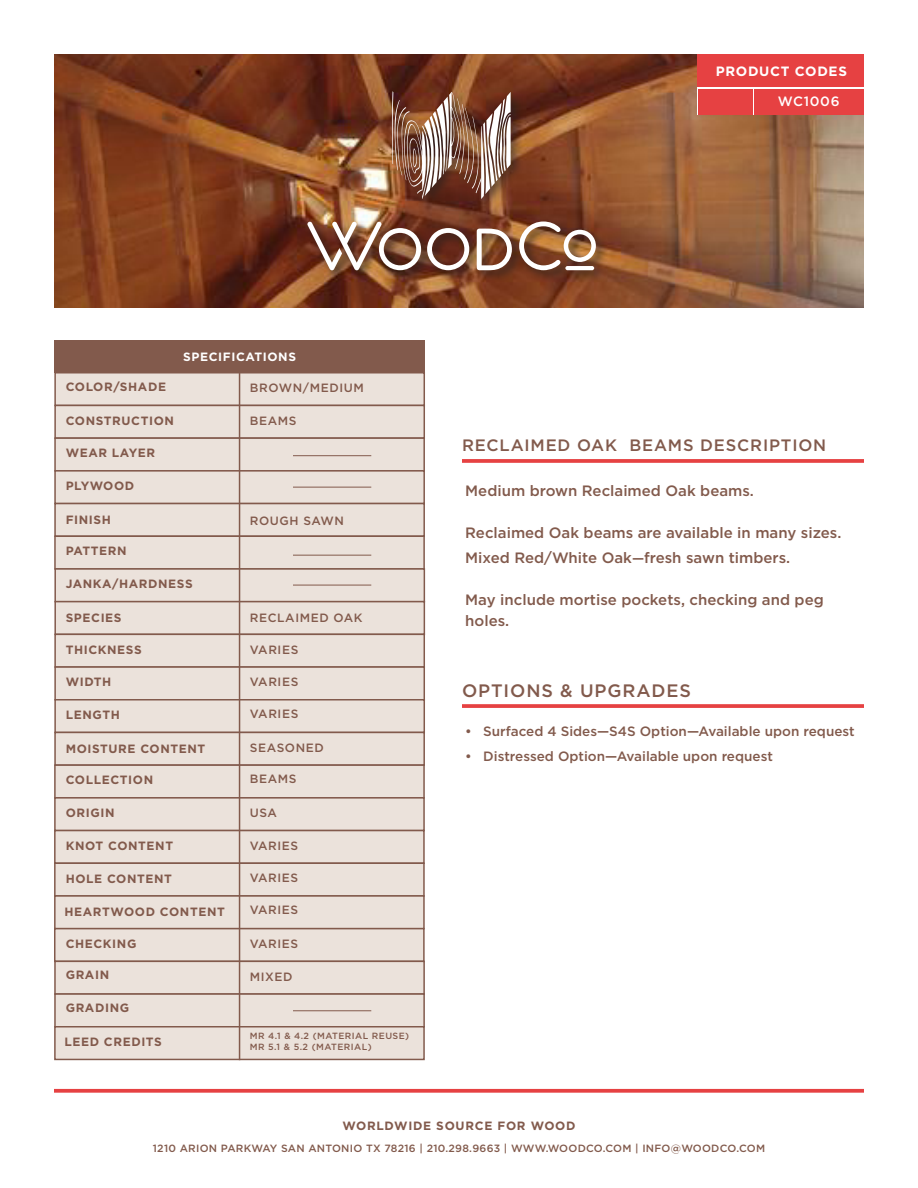
<style>
.page{position:relative;width:918px;height:1188px;background:#fff}
.page>*{position:absolute;margin:0;border:0;box-sizing:border-box;transform-origin:0 0}
.t1{font:500 18px "Gotham";letter-spacing:.05em;color:#825a4c}
.t2{font:500 16.5px "Gotham";letter-spacing:.05em;color:#825a4c}
.t3{font:500 15px/25.5px "Gotham";color:#825a4c}
.t4{font:500 13.5px "Gotham";color:#825a4c}
.t5{font:700 13.5px "Gotham";letter-spacing:.05em;color:#fff}
.t6{font:500 13.5px "Gotham";letter-spacing:.05em;color:#fff}
.t7{font:700 12px "Gotham";letter-spacing:.05em;color:#825a4c}
.t8{font:500 12px "Gotham";letter-spacing:.05em;color:#825a4c}
.t9{font:700 12px "Gotham";letter-spacing:.05em;color:#fff}
.t10{font:500 10.5px "Gotham";letter-spacing:.025em;color:#825a4c}
.t11{font:500 9px "Gotham";letter-spacing:.05em;color:#825a4c}
.s1{font-size:13.5px}
</style>
<div class="page">
<img style="left:54px;top:54px;width:810px;height:254px">
<div style="left:698px;top:53px;width:166px;height:62px;background:#fff"></div>
<div style="left:754px;top:89px;width:110px;height:26px;background:#e64142"></div>
<div style="left:698px;top:89px;width:54px;height:26px;background:#e64142"></div>
<svg style="left:462px;top:459px;width:402px;height:4px;background:#e74c4d"></svg>
<div style="left:54px;top:372px;width:371px;height:34px;background:#ebe2db"></div>
<div style="left:54px;top:340px;width:371px;height:33px;background:#825a4c"></div>
<div style="left:54px;top:405px;width:371px;height:34px;background:#ebe2db;border:2px solid #825a4c"></div>
<div style="left:54px;top:437px;width:371px;height:35px;background:#ebe2db;border:2px solid #825a4c"></div>
<div style="left:54px;top:470px;width:371px;height:34px;background:#ebe2db;border:2px solid #825a4c"></div>
<div style="left:54px;top:503px;width:371px;height:34px;background:#ebe2db;border:2px solid #825a4c"></div>
<div style="left:54px;top:536px;width:371px;height:34px;background:#ebe2db;border:2px solid #825a4c"></div>
<div style="left:54px;top:568px;width:371px;height:34px;background:#ebe2db;border:2px solid #825a4c"></div>
<div style="left:54px;top:601px;width:371px;height:34px;background:#ebe2db;border:2px solid #825a4c"></div>
<div style="left:54px;top:634px;width:371px;height:34px;background:#ebe2db;border:2px solid #825a4c"></div>
<div style="left:54px;top:666px;width:371px;height:34px;background:#ebe2db;border:2px solid #825a4c"></div>
<div style="left:54px;top:699px;width:371px;height:34px;background:#ebe2db;border:2px solid #825a4c"></div>
<div style="left:54px;top:732px;width:371px;height:34px;background:#ebe2db;border:2px solid #825a4c"></div>
<div style="left:54px;top:764px;width:371px;height:35px;background:#ebe2db;border:2px solid #825a4c"></div>
<div style="left:54px;top:797px;width:371px;height:34px;background:#ebe2db;border:2px solid #825a4c"></div>
<div style="left:54px;top:830px;width:371px;height:34px;background:#ebe2db;border:2px solid #825a4c"></div>
<div style="left:54px;top:862px;width:371px;height:35px;background:#ebe2db;border:2px solid #825a4c"></div>
<div style="left:54px;top:895px;width:371px;height:34px;background:#ebe2db;border:2px solid #825a4c"></div>
<div style="left:54px;top:928px;width:371px;height:34px;background:#ebe2db;border:2px solid #825a4c"></div>
<div style="left:54px;top:961px;width:371px;height:34px;background:#ebe2db;border:2px solid #825a4c"></div>
<div style="left:54px;top:993px;width:371px;height:35px;background:#ebe2db;border:2px solid #825a4c"></div>
<div style="left:54px;top:1026px;width:371px;height:34px;background:#ebe2db;border:2px solid #825a4c"></div>
<hr style="left:239px;top:373px;width:1px;height:687px;background:#825a4c">
<div style="left:304px;top:89px;width:304px;height:194px;background:#231f20;opacity:.75"></div>
<img style="left:392px;top:91px;width:119px;height:108px">
<img style="left:307px;top:222px;width:114px;height:48px">
<svg style="left:427px;top:228px;width:42px;height:42px"></svg>
<svg style="left:477px;top:229px;width:35px;height:41px"></svg>
<svg style="left:519px;top:222px;width:77px;height:48px"></svg>
<hr style="left:565px;top:266px;width:29px;height:4px;background:#fff;border-radius:2px">
<svg style="left:54px;top:1089px;width:810px;height:4px;background:#e85051"></svg>
<div style="left:698px;top:54px;width:166px;height:33px;background:#e64142"></div>
<hr style="left:293px;top:455px;width:78px;height:1px;background:#825a4c">
<hr style="left:293px;top:487px;width:78px;height:1px;background:#825a4c">
<hr style="left:293px;top:585px;width:78px;height:1px;background:#825a4c">
<hr style="left:293px;top:1010px;width:78px;height:1px;background:#825a4c">
<hr style="left:293px;top:555px;width:78px;height:1px;background:#825a4c">
<svg style="left:462px;top:704px;width:402px;height:4px;background:#e74c4d"></svg>
<p class="t5" style="left:716px;top:62px;width:133px">PRODUCT CODES</p>
<p class="t6" style="left:778px;top:93px;width:63px">WC1006</p>
<p class="t9" style="left:183px;top:349px;width:114px">SPECIFICATIONS</p>
<p class="t7" style="left:66px;top:379px;width:102px">COLOR/SHADE</p>
<p class="t7" style="left:66px;top:413px;width:110px">CONSTRUCTION</p>
<p class="t7" style="left:66px;top:444px;width:91px">WEAR LAYER</p>
<p class="t7" style="left:66px;top:478px;width:70px">PLYWOOD</p>
<p class="t7" style="left:66px;top:512px;width:47px">FINISH</p>
<p class="t7" style="left:66px;top:543px;width:62px">PATTERN</p>
<p class="t7" style="left:66px;top:576px;width:129px">JANKA/HARDNESS</p>
<p class="t7" style="left:66px;top:610px;width:57px">SPECIES</p>
<p class="t7" style="left:66px;top:642px;width:78px">THICKNESS</p>
<p class="t7" style="left:66px;top:674px;width:47px">WIDTH</p>
<p class="t7" style="left:66px;top:706px;width:56px">LENGTH</p>
<p class="t7" style="left:66px;top:740px;width:141px">MOISTURE CONTENT</p>
<p class="t7" style="left:66px;top:772px;width:89px">COLLECTION</p>
<p class="t7" style="left:66px;top:805px;width:50px">ORIGIN</p>
<p class="t7" style="left:66px;top:838px;width:109px">KNOT CONTENT</p>
<p class="t7" style="left:66px;top:871px;width:108px">HOLE CONTENT</p>
<p class="t7" style="left:64px;top:904px;width:162px">HEARTWOOD CONTENT</p>
<p class="t7" style="left:66px;top:935px;width:72px">CHECKING</p>
<p class="t7" style="left:66px;top:967px;width:45px">GRAIN</p>
<p class="t7" style="left:66px;top:1000px;width:65px">GRADING</p>
<p class="t7" style="left:64px;top:1034px;width:99px">LEED CREDITS</p>
<p class="t8" style="left:250px;top:380px;width:115px">BROWN/MEDIUM</p>
<p class="t8" style="left:250px;top:412px;width:48px">BEAMS</p>
<p class="t8" style="left:250px;top:513px;width:96px">ROUGH SAWN</p>
<p class="t8" style="left:250px;top:610px;width:114px">RECLAIMED OAK</p>
<p class="t8" style="left:250px;top:642px;width:50px">VARIES</p>
<p class="t8" style="left:250px;top:674px;width:50px">VARIES</p>
<p class="t8" style="left:250px;top:706px;width:50px">VARIES</p>
<p class="t8" style="left:250px;top:740px;width:76px">SEASONED</p>
<p class="t8" style="left:250px;top:771px;width:48px">BEAMS</p>
<p class="t8" style="left:250px;top:805px;width:29px">USA</p>
<p class="t8" style="left:250px;top:838px;width:50px">VARIES</p>
<p class="t8" style="left:250px;top:870px;width:50px">VARIES</p>
<p class="t8" style="left:250px;top:902px;width:50px">VARIES</p>
<p class="t8" style="left:250px;top:936px;width:50px">VARIES</p>
<p class="t8" style="left:250px;top:968px;width:44px">MIXED</p>
<p class="t11" style="left:250px;top:1030px;width:161px">MR 4.1 &amp; 4.2 (MATERIAL REUSE)</p>
<p class="t11" style="left:250px;top:1041px;width:123px">MR 5.1 &amp; 5.2 (MATERIAL)</p>
<p class="t2" style="left:462px;top:435px;width:366px">RECLAIMED OAK BEAMS DESCRIPTION</p>
<p class="t3" style="left:465px;top:478px;width:290px">Medium brown Reclaimed Oak beams.</p>
<p class="t3" style="left:465px;top:520px;width:378px">Reclaimed Oak beams are available in many sizes.<br>Mixed Red/White Oak<span class="s1">—</span>fresh sawn timbers.</p>
<p class="t3" style="left:465px;top:589px;width:360px;line-height:21px">May include mortise pockets, checking and peg holes.</p>
<p class="t1" style="left:462px;top:679px;width:230px">OPTIONS &amp; UPGRADES</p>
<p class="t4" style="left:465px;top:722px;width:391px">• Surfaced 4 Sides—S4S Option—Available upon request</p>
<p class="t4" style="left:465px;top:748px;width:309px">• Distressed Option—Available upon request</p>
<p class="t7" style="left:342px;top:1117px;width:235px">WORLDWIDE SOURCE FOR WOOD</p>
<p class="t10" style="left:153px;top:1141px;width:614px">1210 ARION PARKWAY SAN ANTONIO TX 78216 | 210.298.9663 | WWW.WOODCO.COM | INFO@WOODCO.COM</p>
</div>
